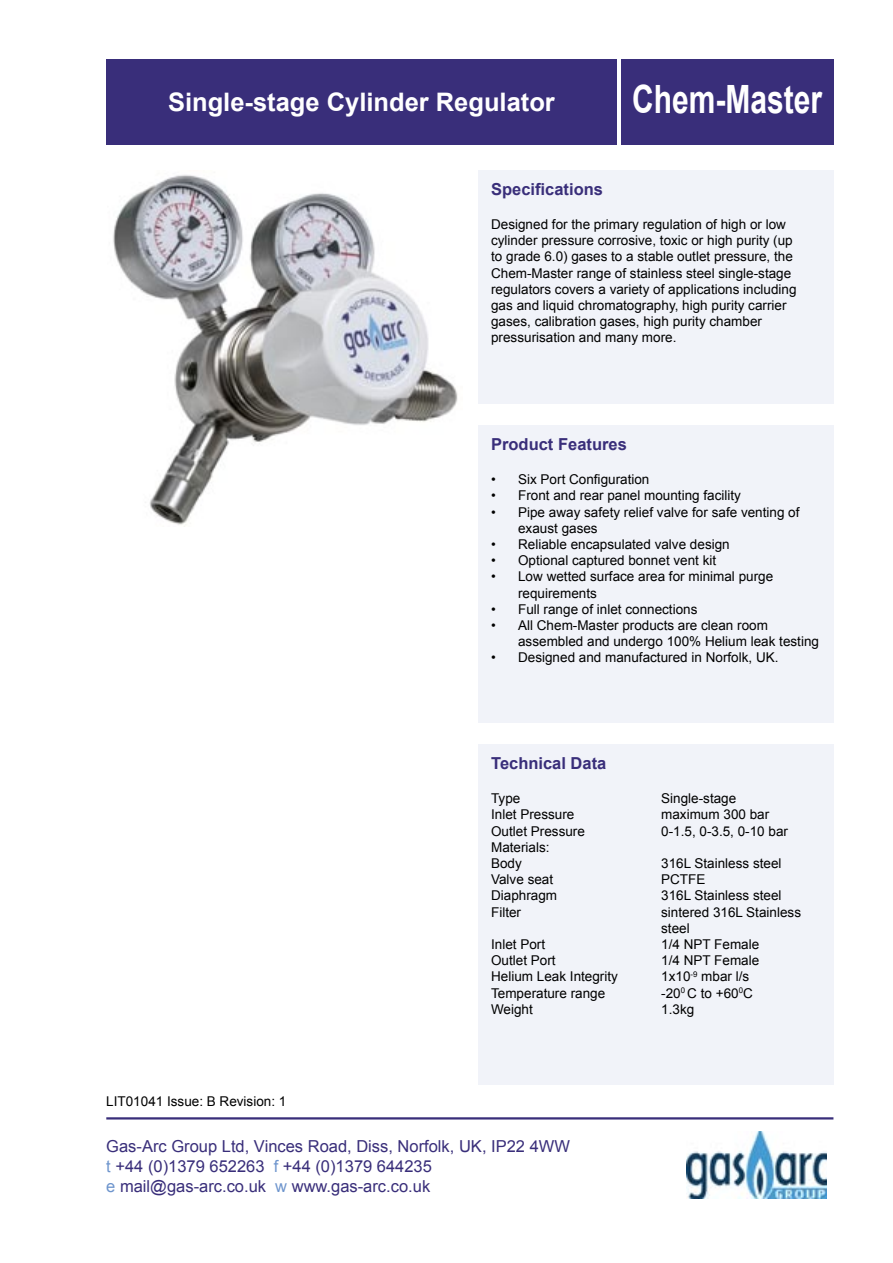
<style>
.page{position:relative;width:893px;height:1263px;background:#fff}
.page>*{position:absolute;margin:0;border:0;box-sizing:border-box;transform-origin:0 0}
.t1{font:700 39px "Arial";color:#fff;scale:.77 1}
.t2{font:700 25.5px "Arial";color:#fff}
.t3{font:16.5px/19.8px "Arial";color:#392e7a}
.t4{font:700 16.5px "Arial";color:#392e7a}
.t5{font:13.5px/16.2px "Arial";color:#000}
.s1{color:#6e95cd}
</style>
<div class="page">
<img style="left:113px;top:174px;width:345px;height:353px">
<div style="left:478px;top:170px;width:355px;height:234px;background:#f1f3f9"></div>
<div style="left:478px;top:425px;width:355px;height:298px;background:#f1f3f9"></div>
<div style="left:478px;top:744px;width:355px;height:340px;background:#f1f3f9"></div>
<hr style="left:106px;top:1117px;width:727px;height:2px;background:#392e7a">
<div style="left:106px;top:60px;width:511px;height:85px;background:#392e7a"></div>
<div style="left:621px;top:60px;width:212px;height:85px;background:#392e7a"></div>
<img style="left:687px;top:1132px;width:140px;height:67px">
<p class="t2" style="left:168px;top:86px;width:388px">Single-stage Cylinder Regulator</p>
<p class="t1" style="left:632px;top:74px;width:248px">Chem-Master</p>
<p class="t4" style="left:491px;top:178px;width:113px">Specifications</p>
<p class="t5" style="left:491px;top:216px;width:307px">Designed for the primary regulation of high or low cylinder pressure corrosive, toxic or high purity (up to grade 6.0) gases to a stable outlet pressure, the Chem-Master range of stainless steel single-stage regulators covers a variety of applications including gas and liquid chromatography, high purity carrier gases, calibration gases, high purity chamber pressurisation and many more.</p>
<p class="t4" style="left:491px;top:433px;width:137px">Product Features</p>
<p class="t5" style="left:518px;top:471px;width:133px">Six Port Configuration</p>
<p class="t5" style="left:518px;top:488px;width:224px">Front and rear panel mounting facility</p>
<p class="t5" style="left:518px;top:504px;width:283px">Pipe away safety relief valve for safe venting of exaust gases</p>
<p class="t5" style="left:518px;top:536px;width:213px">Reliable encapsulated valve design</p>
<p class="t5" style="left:518px;top:552px;width:200px">Optional captured bonnet vent kit</p>
<p class="t5" style="left:518px;top:569px;width:257px">Low wetted surface area for minimal purge requirements</p>
<p class="t5" style="left:518px;top:601px;width:181px">Full range of inlet connections</p>
<p class="t5" style="left:518px;top:617px;width:302px">All Chem-Master products are clean room assembled and undergo 100% Helium leak testing</p>
<p class="t5" style="left:518px;top:650px;width:262px">Designed and manufactured in Norfolk, UK.</p>
<p class="t5" style="left:491px;top:471px;width:6px;text-align:justify">• • •</p>
<p class="t5" style="left:491px;top:536px;width:6px;text-align:justify">• • •</p>
<p class="t5" style="left:491px;top:601px;width:6px">• •</p>
<p class="t5" style="left:491px;top:650px;width:6px">•</p>
<p class="t5" style="left:106px;top:1093px;width:182px">LIT01041 Issue: B Revision: 1</p>
<p class="t4" style="left:491px;top:752px;width:117px">Technical Data</p>
<p class="t5" style="left:491px;top:790px;width:31px">Type</p>
<p class="t5" style="left:661px;top:790px;width:77px">Single-stage</p>
<p class="t5" style="left:491px;top:807px;width:85px">Inlet Pressure</p>
<p class="t5" style="left:661px;top:807px;width:110px">maximum 300 bar</p>
<p class="t5" style="left:491px;top:823px;width:95px">Outlet Pressure</p>
<p class="t5" style="left:661px;top:823px;width:128px">0-1.5, 0-3.5, 0-10 bar</p>
<p class="t5" style="left:491px;top:839px;width:60px">Materials:</p>
<p class="t5" style="left:491px;top:855px;width:32px">Body</p>
<p class="t5" style="left:661px;top:855px;width:122px">316L Stainless steel</p>
<p class="t5" style="left:491px;top:871px;width:64px">Valve seat</p>
<p class="t5" style="left:661px;top:871px;width:46px">PCTFE</p>
<p class="t5" style="left:491px;top:888px;width:68px">Diaphragm</p>
<p class="t5" style="left:661px;top:888px;width:122px">316L Stainless steel</p>
<p class="t5" style="left:491px;top:904px;width:31px">Filter</p>
<p class="t5" style="left:661px;top:904px;width:141px">sintered 316L Stainless steel</p>
<p class="t5" style="left:491px;top:936px;width:56px">Inlet Port</p>
<p class="t5" style="left:661px;top:936px;width:100px">1/4 NPT Female</p>
<p class="t5" style="left:491px;top:952px;width:66px">Outlet Port</p>
<p class="t5" style="left:661px;top:952px;width:100px">1/4 NPT Female</p>
<p class="t5" style="left:491px;top:969px;width:128px">Helium Leak Integrity</p>
<p class="t5" style="left:661px;top:969px;width:90px">1x10<sup>-9</sup> mbar l/s</p>
<p class="t5" style="left:491px;top:985px;width:116px">Temperature range</p>
<p class="t5" style="left:661px;top:985px;width:93px">-20<sup>0</sup> C to +60<sup>0</sup>C</p>
<p class="t5" style="left:491px;top:1001px;width:43px">Weight</p>
<p class="t5" style="left:661px;top:1001px;width:35px">1.3kg</p>
<p class="t3" style="left:106px;top:1136px;width:465px">Gas-Arc Group Ltd, Vinces Road, Diss, Norfolk, UK, IP22 4WW</p>
<p class="t3" style="left:106px;top:1156px;width:327px"><span class="s1">t</span> +44 (0)1379 652263 <span class="s1">f</span> +44 (0)1379 644235 <span class="s1">e</span> mail@gas-arc.co.uk <span class="s1">w</span> www.gas-arc.co.uk</p>
</div>
